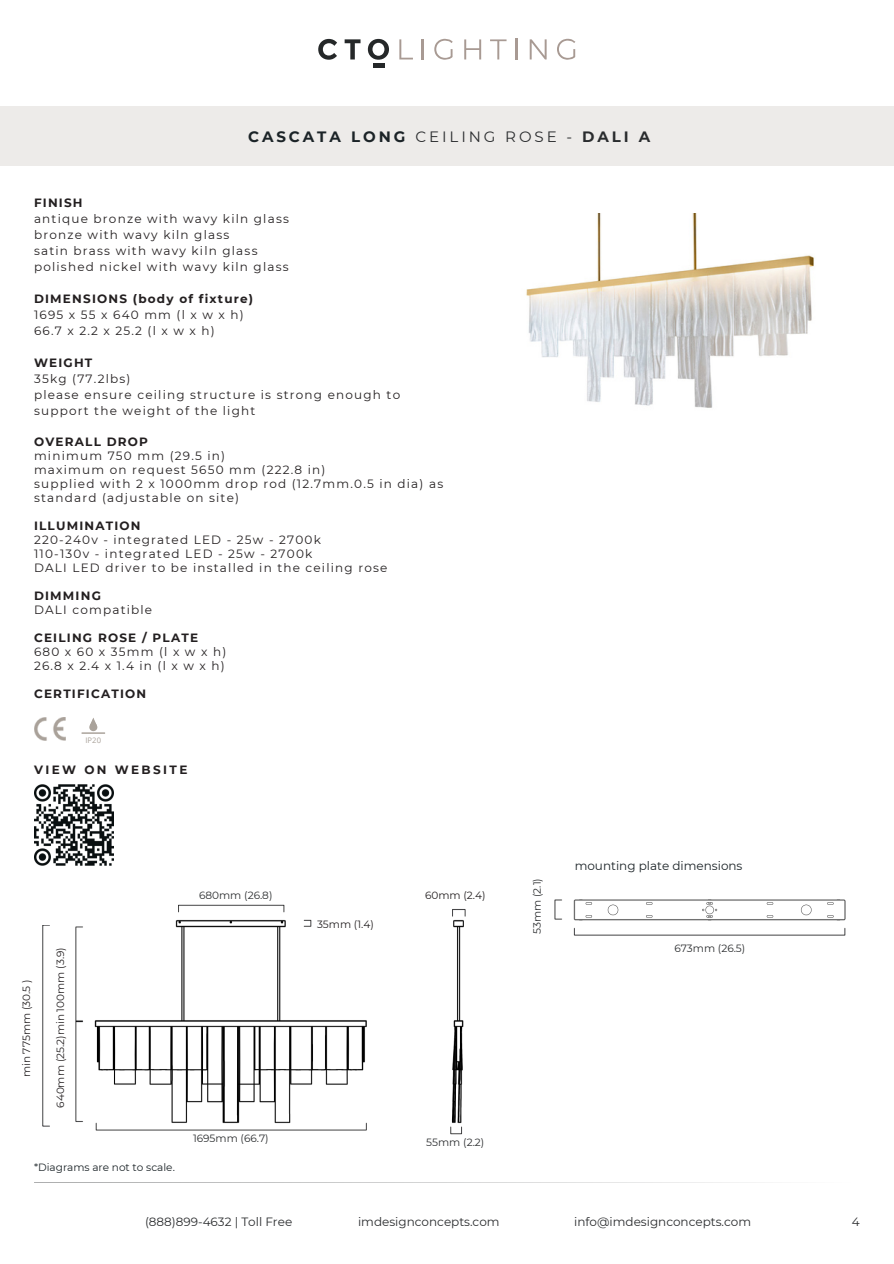
<style>
.page{position:relative;width:894px;height:1264px;background:#fff}
.page>*{position:absolute;margin:0;border:0;box-sizing:border-box;transform-origin:0 0}
.t1{font:15px "Montserrat";letter-spacing:.195em;color:#2a2c2e}
.t2{font:12px/14px "Montserrat";letter-spacing:.1em;color:#231f20}
.t3{font:12px/16px "Montserrat";letter-spacing:.28em;color:#231f20}
.t4{font:12px "Montserrat";color:#2a2c2e}
.t5{font:12px "Montserrat";color:#1b2327}
.t6{font:700 12px "Montserrat";letter-spacing:.2em;color:#231f20}
.t7{font:700 12px "Montserrat";letter-spacing:.1em;color:#231f20}
.t8{font:10.5px "Montserrat";color:#231f20}
.t9{font:10.5px "Montserrat";color:#2a2c2e}
.t10{font:10.5px "Montserrat";color:#1b2327}
.t11{font:7.65px "Open Sans";color:#aaa39b}
.s1{font-weight:700;color:#1b2327}
.s2{font-weight:700}
</style>
<div class="page">
<div style="left:0;top:106px;width:893px;height:60px;background:#edebe9"></div>
<hr style="left:34px;top:1182px;width:824px;height:1px;background:#252829">
<hr style="left:373px;top:64px;width:11px;height:4px;background:#252829">
<svg style="left:318px;top:39px;width:19px;height:21px"></svg>
<svg style="left:344px;top:39px;width:16px;height:20px"></svg>
<svg style="left:368px;top:39px;width:21px;height:21px"></svg>
<hr style="left:422px;top:39px;width:2px;height:20px;background:#a89a93">
<svg style="left:434px;top:39px;width:18px;height:21px"></svg>
<svg style="left:464px;top:39px;width:17px;height:20px"></svg>
<svg style="left:490px;top:39px;width:16px;height:20px"></svg>
<hr style="left:515px;top:39px;width:2px;height:20px;background:#a89a93">
<svg style="left:529px;top:39px;width:17px;height:20px"></svg>
<svg style="left:557px;top:39px;width:18px;height:21px"></svg>
<svg style="left:399px;top:39px;width:14px;height:20px"></svg>
<img style="left:34px;top:717px;width:32px;height:23px">
<svg style="left:81px;top:718px;width:24px;height:15px"></svg>
<img style="left:526px;top:214px;width:288px;height:194px">
<svg style="left:42px;top:925px;width:8px;height:201px"></svg>
<img style="left:34px;top:784px;width:80px;height:81px">
<img style="left:75px;top:904px;width:391px;height:231px">
<img style="left:554px;top:899px;width:292px;height:37px">
<h4 class="t1" style="left:248px;top:127px;width:403px"><span class="s1">CASCATA LONG</span> CEILING ROSE - <span class="s2">DALI A</span></h4>
<h3 class="t2" style="left:34px;top:195px;width:256px;line-height:16px"><span class="s2">FINISH<br></span>antique bronze with wavy kiln glass bronze with wavy kiln glass<br>satin brass with wavy kiln glass polished nickel with wavy kiln glass</h3>
<h3 class="t3" style="left:34px;top:291px;width:221px"><span class="s2">DIMENSIONS (body of fixture)<br></span>1695x55x640mm(lxwxh)<br>66.7 x 2.2 x 25.2 (l x w x h)</h3>
<h2 class="t2" style="left:34px;top:355px;width:367px;line-height:16px"><span class="s2">WEIGHT<br></span>35kg (77.2lbs)<br>please ensure ceiling structure is strong enough to support the weight of the light</h2>
<p class="t2" style="left:34px;top:434px;width:410px"><span class="s2">OVERALL DROP<br></span>minimum 750 mm (29.5 in)<br>maximum on request 5650 mm (222.8 in)<br>supplied with 2 x 1000mm drop rod (12.7mm.0.5 in dia) as standard (adjustable on site)</p>
<p class="t2" style="left:34px;top:518px;width:355px"><span class="s2">ILLUMINATION<br></span>220-240v - integrated LED - 25w - 2700k<br>110-130v - integrated LED - 25w - 2700k<br>DALI LED driver to be installed in the ceiling rose</p>
<h4 class="t2" style="left:34px;top:588px;width:120px"><span class="s2">DIMMING<br></span>DALI compatible</h4>
<h2 class="t3" style="left:34px;top:630px;width:194px;line-height:14px"><span class="s2">CEILING ROSE / PLATE<br></span>680x60x35mm(lxwxh)<br>26.8 x 2.4 x 1.4 in (l x w x h)</h2>
<p class="t7" style="left:34px;top:686px;width:114px">CERTIFICATION</p>
<h3 class="t11" style="left:85px;top:734px;width:17px">IP20</h3>
<h3 class="t6" style="left:34px;top:762px;width:155px">VIEW ON WEBSITE</h3>
<h3 class="t9" style="left:199px;top:888px;width:75px">680mm (26.8)</h3>
<h3 class="t8" style="left:20px;top:1077px;width:99px;rotate:-90deg">min 775mm (30.5 )</h3>
<h3 class="t8" style="left:54px;top:1107px;width:162px;rotate:-90deg">640mm (25.2)min 100mm (3.9)</h3>
<h4 class="t10" style="left:34px;top:1160px;width:142px">*Diagrams are not to scale.</h4>
<h4 class="t9" style="left:193px;top:1132px;width:77px">1695mm (66.7)</h4>
<h3 class="t4" style="left:145px;top:1214px;width:149px">(888)899-4632 | Toll Free</h3>
<h4 class="t8" style="left:317px;top:917px;width:58px">35mm (1.4)</h4>
<h4 class="t8" style="left:425px;top:888px;width:62px">60mm (2.4)</h4>
<p class="t9" style="left:530px;top:933px;width:57px;rotate:-90deg">53mm (2.1)</p>
<h4 class="t5" style="left:574px;top:858px;width:169px">mounting plate dimensions</h4>
<h4 class="t9" style="left:674px;top:942px;width:72px">673mm (26.5)</h4>
<p class="t9" style="left:426px;top:1135px;width:60px">55mm (2.2)</p>
<h4 class="t4" style="left:358px;top:1214px;width:143px">imdesignconcepts.com</h4>
<h4 class="t4" style="left:574px;top:1214px;width:178px">info@imdesignconcepts.com</h4>
<p class="t4" style="left:851px;top:1214px;width:9px">4</p>
</div>
